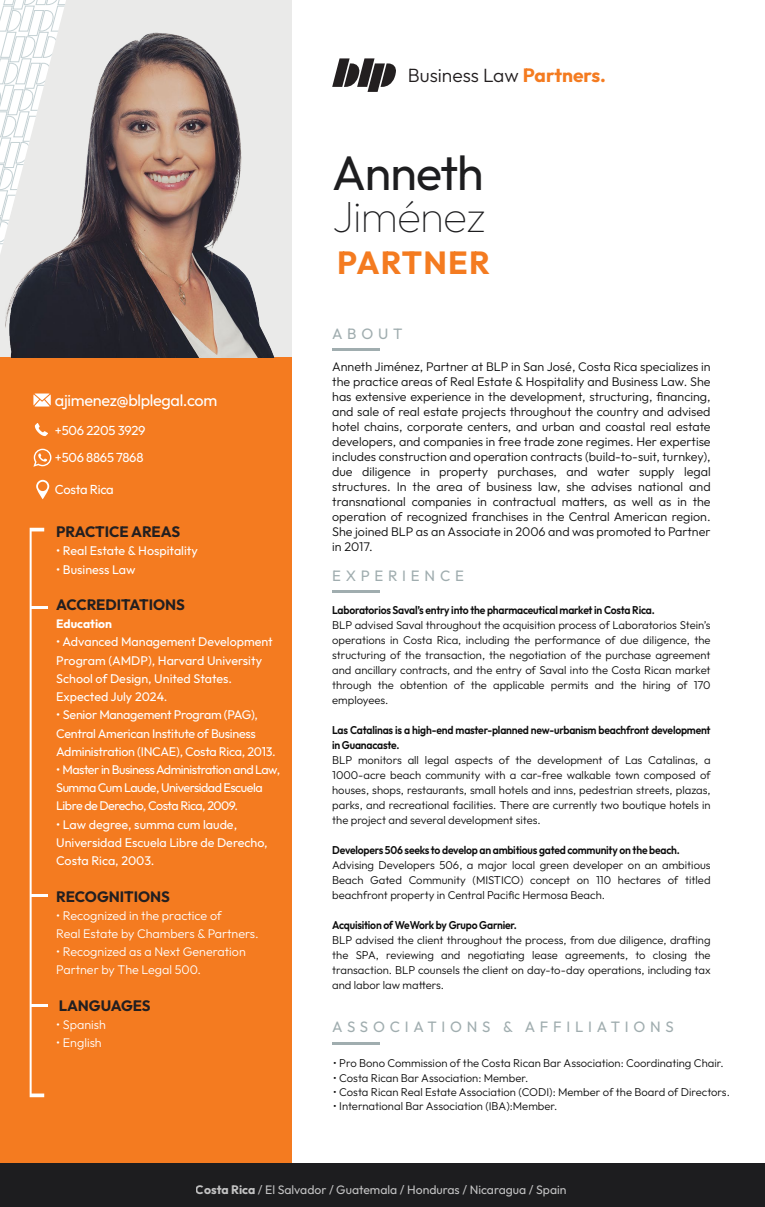
<style>
.page{position:relative;width:765px;height:1207px;background:#fff}
.page>*{position:absolute;margin:0;border:0;box-sizing:border-box;transform-origin:0 0}
.t1{font:48.38px "Outfit";letter-spacing:-.02em;color:#1d1d1f}
.t2{font:100 44.38px "Outfit";letter-spacing:-.02em;color:#1d1d1f}
.t3{font:700 31.88px "Outfit";letter-spacing:.035em;color:#f47b20}
.t4{font:300 19.25px "Outfit";color:#231f20}
.t5{font:16.25px "Outfit";letter-spacing:-.02em;color:#fff}
.t6{font:700 15px "Outfit";letter-spacing:-.005em;color:#231f20}
.t7{font:15px "Outfit";letter-spacing:.32em;color:#a0adaf}
.t8{font:13.12px "Outfit";letter-spacing:-.02em;color:#fff}
.t9{font:300 12.5px/15px "Outfit";color:#0d0d0d;text-align:justify}
.t10{font:12.5px/18.2px "Outfit";color:#fff}
.t11{font:300 12.5px/18.2px "Outfit";color:#fff}
.t12{font:12.5px/18.2px "Outfit";letter-spacing:-.02em;color:#fff}
.t13{font:12.5px/18.2px "Outfit";letter-spacing:-.04em;color:#fff}
.t14{font:12.25px "Outfit";color:#fff}
.t15{font:700 12px "Outfit";color:#fff}
.t16{font:300 11.25px/15px "Outfit";color:#0d0d0d;text-align:justify}
.t17{font:600 11.25px/15px "Outfit";letter-spacing:-.02em;color:#0d0d0d;scale:.92 1}
.s1{font-weight:700;color:#f47b20}
.s2{font-weight:700}
</style>
<div class="page">
<div style="left:0;top:270px;width:292px;height:908px;background:#f47b20"></div>
<img style="left:0;top:4px;width:292px;height:354px">
<svg style="left:0;top:0;width:66px;height:255px"></svg>
<hr style="left:332px;top:349px;width:48px;height:2px;background:#a0adaf">
<svg style="left:332px;top:58px;width:64px;height:34px"></svg>
<div style="left:0;top:1163px;width:765px;height:44px;background:#1d1d1f"></div>
<svg style="left:30px;top:528px;width:18px;height:569px"></svg>
<hr style="left:31px;top:894px;width:17px;height:3px;background:#fff">
<hr style="left:31px;top:1004px;width:17px;height:3px;background:#fff">
<hr style="left:332px;top:591px;width:48px;height:2px;background:#a0adaf">
<hr style="left:332px;top:1042px;width:48px;height:2px;background:#a0adaf">
<svg style="left:35px;top:423px;width:13px;height:13px"></svg>
<svg style="left:33px;top:393px;width:18px;height:13px"></svg>
<svg style="left:33px;top:449px;width:18px;height:18px"></svg>
<svg style="left:36px;top:480px;width:13px;height:19px"></svg>
<h3 class="t4" style="left:408px;top:63px;width:200px">Business Law <span class="s1">Partners.</span></h3>
<h1 class="t1" style="left:332px;top:142px;width:153px">Anneth</h1>
<h2 class="t2" style="left:332px;top:190px;width:155px">Jiménez</h2>
<h3 class="t3" style="left:337px;top:242px;width:154px">PARTNER</h3>
<h3 class="t5" style="left:55px;top:390px;width:164px">ajimenez@blplegal.com</h3>
<p class="t8" style="left:55px;top:422px;width:92px">+506 2205 3929</p>
<p class="t8" style="left:55px;top:449px;width:90px">+506 8865 7868</p>
<p class="t8" style="left:55px;top:481px;width:60px">Costa Rica</p>
<h3 class="t6" style="left:56px;top:522px;width:125px">PRACTICE AREAS</h3>
<p class="t10" style="left:56px;top:542px;width:143px">• Real Estate &amp; Hospitality</p>
<p class="t10" style="left:56px;top:560px;width:81px">• Business Law</p>
<h3 class="t6" style="left:56px;top:595px;width:130px">ACCREDITATIONS</h3>
<p class="t15" style="left:56px;top:616px;width:57px">Education</p>
<p class="t10" style="left:56px;top:633px;width:218px">• Advanced Management Development<br>Program (AMDP), Harvard University<br>School of Design, United States.<br>Expected July 2024.</p>
<p class="t12" style="left:56px;top:706px;width:221px">• Senior Management Program (PAG),<br>Central American Institute of Business<br>Administration (INCAE), Costa Rica, 2013.</p>
<p class="t13" style="left:56px;top:761px;width:225px">• Master in Business Administration and Law,<br>Summa Cum Laude, Universidad Escuela<br>Libre de Derecho, Costa Rica, 2009.</p>
<p class="t10" style="left:56px;top:815px;width:213px">• Law degree, summa cum laude,<br>Universidad Escuela Libre de Derecho,<br>Costa Rica, 2003.</p>
<h3 class="t6" style="left:56px;top:886px;width:115px">RECOGNITIONS</h3>
<p class="t11" style="left:56px;top:906px;width:204px">• Recognized in the practice of<br>Real Estate by Chambers &amp; Partners.</p>
<p class="t11" style="left:56px;top:943px;width:191px">• Recognized as a Next Generation<br>Partner by The Legal 500.</p>
<h3 class="t6" style="left:59px;top:995px;width:93px">LANGUAGES</h3>
<p class="t11" style="left:56px;top:1016px;width:51px">• Spanish</p>
<p class="t11" style="left:56px;top:1034px;width:47px">• English</p>
<h3 class="t7" style="left:332px;top:324px;width:72px">ABOUT</h3>
<p class="t9" style="left:332px;top:359px;width:380px">Anneth Jiménez, Partner at BLP in San José, Costa Rica specializes in the practice areas of Real Estate &amp; Hospitality and Business Law. She has extensive experience in the development, structuring, financing, and sale of real estate projects throughout the country and advised hotel chains, corporate centers, and urban and coastal real estate developers, and companies in free trade zone regimes. Her expertise includes construction and operation contracts (build-to-suit, turnkey), due diligence in property purchases, and water supply legal structures. In the area of business law, she advises national and transnational companies in contractual matters, as well as in the operation of recognized franchises in the Central American region.<br>She joined BLP as an Associate in 2006 and was promoted to Partner in 2017.</p>
<h3 class="t7" style="left:332px;top:566px;width:133px">EXPERIENCE</h3>
<p class="t17" style="left:332px;top:603px;width:352px">Laboratorios Saval’s entry into the pharmaceutical market in Costa Rica.</p>
<p class="t16" style="left:332px;top:618px;width:380px">BLP advised Saval throughout the acquisition process of Laboratorios Stein’s operations in Costa Rica, including the performance of due diligence, the structuring of the transaction, the negotiation of the purchase agreement and ancillary contracts, and the entry of Saval into the Costa Rican market through the obtention of the applicable permits and the hiring of 170 employees.</p>
<p class="t17" style="left:332px;top:723px;width:413px">Las Catalinas is a high-end master-planned new-urbanism beachfront development in Guanacaste.</p>
<p class="t16" style="left:332px;top:753px;width:380px">BLP monitors all legal aspects of the development of Las Catalinas, a 1000-acre beach community with a car-free walkable town composed of houses, shops, restaurants, small hotels and inns, pedestrian streets, plazas, parks, and recreational facilities. There are currently two boutique hotels in the project and several development sites.</p>
<p class="t17" style="left:332px;top:843px;width:379px">Developers 506 seeks to develop an ambitious gated community on the beach.</p>
<p class="t16" style="left:332px;top:858px;width:380px">Advising Developers 506, a major local green developer on an ambitious Beach Gated Community (MISTICO) concept on 110 hectares of titled beachfront property in Central Pacific Hermosa Beach.</p>
<p class="t17" style="left:332px;top:918px;width:202px">Acquisition of WeWork by Grupo Garnier.</p>
<p class="t16" style="left:332px;top:933px;width:380px">BLP advised the client throughout the process, from due diligence, drafting the SPA, reviewing and negotiating lease agreements, to closing the transaction. BLP counsels the client on day-to-day operations, including tax and labor law matters.</p>
<h3 class="t7" style="left:332px;top:1017px;width:343px">ASSOCIATIONS &amp; AFFILIATIONS</h3>
<p class="t16" style="left:333px;top:1056px;width:392px">• Pro Bono Commission of the Costa Rican Bar Association: Coordinating Chair.</p>
<p class="t16" style="left:333px;top:1070px;width:197px">• Costa Rican Bar Association: Member.</p>
<p class="t16" style="left:333px;top:1084px;width:398px">• Costa Rican Real Estate Association (CODI): Member of the Board of Directors.</p>
<p class="t16" style="left:333px;top:1099px;width:226px">• International Bar Association (IBA):Member.</p>
<p class="t14" style="left:196px;top:1181px;width:372px"><span class="s2">Costa Rica</span> / El Salvador / Guatemala / Honduras / Nicaragua / Spain</p>
</div>
